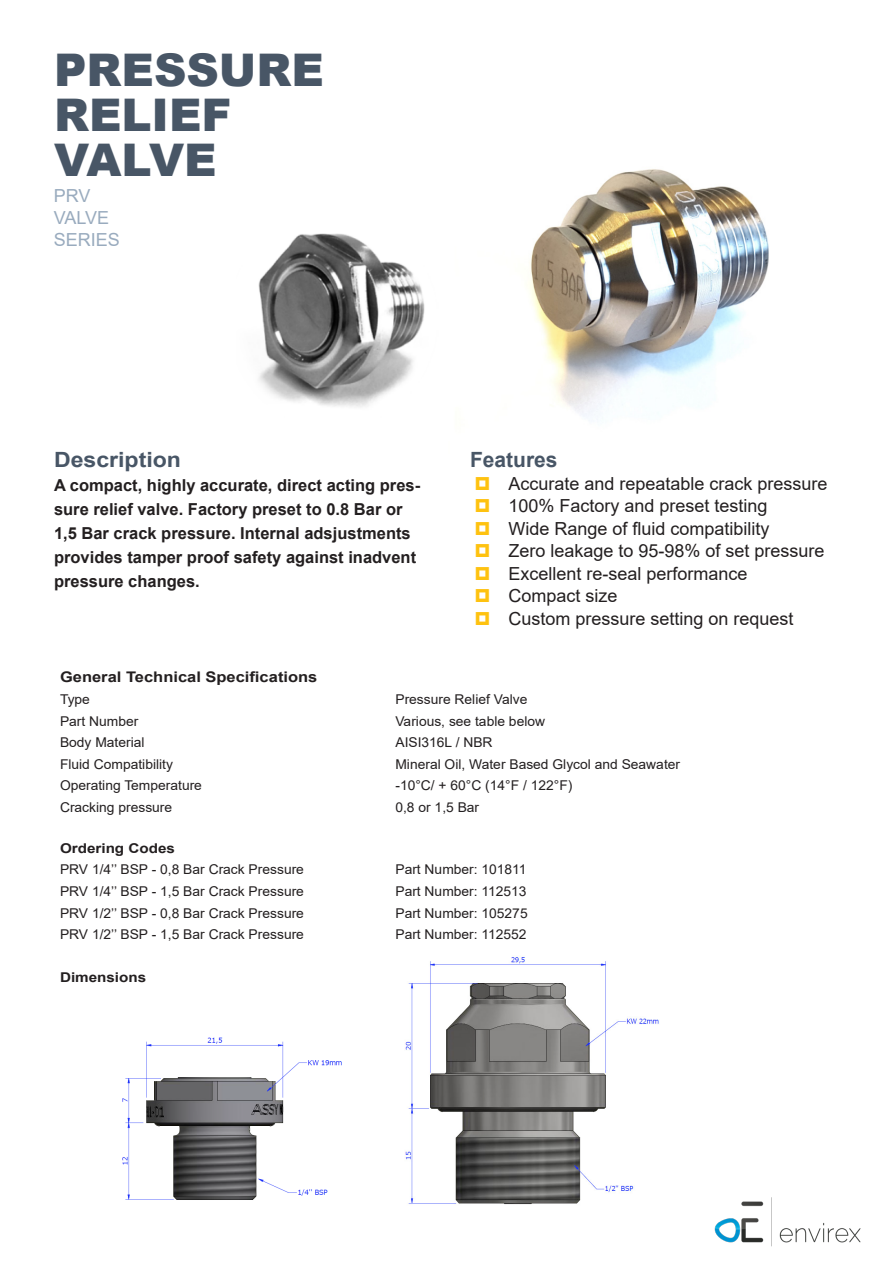
<style>
.page{position:relative;width:893px;height:1263px;background:#fff}
.page>*{position:absolute;margin:0;border:0;box-sizing:border-box;transform-origin:0 0}
.t1{font:900 45px "Arial";color:#485666}
.t2{font:700 21px "Arial";color:#485666;scale:1.1 1}
.t3{font:700 21px "Arial";color:#485666}
.t4{font:18px "Arial";color:#231f20}
.t5{font:18px/21.6px "Arial";color:#99abbe}
.t6{font:700 16.5px/24px "Arial";color:#231f20}
.t7{font:700 14.7px "Arial";color:#231f20;scale:1.13 1}
.t8{font:13.5px "Arial";color:#231f20}
.t9{font:700 13.5px "Arial";color:#231f20;scale:1.13 1}
</style>
<div class="page">
<img style="left:527px;top:169px;width:242px;height:251px">
<img style="left:258px;top:233px;width:167px;height:174px">
<img style="left:122px;top:1037px;width:220px;height:163px">
<img style="left:405px;top:957px;width:254px;height:248px">
<img style="left:714px;top:1197px;width:147px;height:50px">
<p class="t1" style="left:54px;top:37px;width:271px">PRESSURE</p>
<p class="t1" style="left:54px;top:82px;width:179px">RELIEF</p>
<p class="t1" style="left:54px;top:127px;width:164px">VALVE</p>
<p class="t5" style="left:54px;top:185px;width:57px">PRV<br>VALVE</p>
<p class="t5" style="left:54px;top:228px;width:68px">SERIES</p>
<p class="t2" style="left:54px;top:445px;width:117px">Description</p>
<p class="t6" style="left:54px;top:473px;width:368px">A compact, highly accurate, direct acting pres&shy;sure relief valve. Factory preset to 0.8 Bar or 1,5 Bar crack pressure. Internal adsjustments provides tamper proof safety against inadvent pressure changes.</p>
<p class="t3" style="left:470px;top:445px;width:89px">Features</p>
<p class="t4" style="left:508px;top:471px;width:321px">Accurate and repeatable crack pressure</p>
<p class="t4" style="left:508px;top:493px;width:261px">100% Factory and preset testing</p>
<p class="t4" style="left:508px;top:516px;width:263px">Wide Range of fluid compatibility</p>
<p class="t4" style="left:508px;top:538px;width:318px">Zero leakage to 95-98% of set pressure</p>
<p class="t4" style="left:508px;top:561px;width:241px">Excellent re-seal performance</p>
<p class="t4" style="left:508px;top:583px;width:111px">Compact size</p>
<p class="t4" style="left:508px;top:606px;width:287px">Custom pressure setting on request</p>
<p class="t7" style="left:60px;top:667px;width:229px">General Technical Specifications</p>
<p class="t8" style="left:60px;top:690px;width:31px">Type</p>
<p class="t8" style="left:395px;top:690px;width:133px">Pressure Relief Valve</p>
<p class="t8" style="left:60px;top:712px;width:80px">Part Number</p>
<p class="t8" style="left:395px;top:712px;width:151px">Various, see table below</p>
<p class="t8" style="left:60px;top:733px;width:86px">Body Material</p>
<p class="t8" style="left:395px;top:733px;width:99px">AISI316L / NBR</p>
<p class="t8" style="left:60px;top:755px;width:114px">Fluid Compatibility</p>
<p class="t8" style="left:395px;top:755px;width:286px">Mineral Oil, Water Based Glycol and Seawater</p>
<p class="t8" style="left:60px;top:776px;width:143px">Operating Temperature</p>
<p class="t8" style="left:395px;top:776px;width:179px">-10°C/ + 60°C (14°F / 122°F)</p>
<p class="t8" style="left:60px;top:798px;width:114px">Cracking pressure</p>
<p class="t8" style="left:395px;top:798px;width:85px">0,8 or 1,5 Bar</p>
<p class="t9" style="left:60px;top:839px;width:103px">Ordering Codes</p>
<p class="t8" style="left:60px;top:860px;width:245px">PRV 1/4’’ BSP - 0,8 Bar Crack Pressure</p>
<p class="t8" style="left:395px;top:860px;width:133px">Part Number: 101811</p>
<p class="t8" style="left:60px;top:882px;width:245px">PRV 1/4’’ BSP - 1,5 Bar Crack Pressure</p>
<p class="t8" style="left:395px;top:882px;width:133px">Part Number: 112513</p>
<p class="t8" style="left:60px;top:903px;width:245px">PRV 1/2’’ BSP - 0,8 Bar Crack Pressure</p>
<p class="t8" style="left:395px;top:903px;width:134px">Part Number: 105275</p>
<p class="t8" style="left:60px;top:925px;width:245px">PRV 1/2’’ BSP - 1,5 Bar Crack Pressure</p>
<p class="t8" style="left:395px;top:925px;width:133px">Part Number: 112552</p>
<p class="t9" style="left:60px;top:968px;width:78px">Dimensions</p>
</div>
